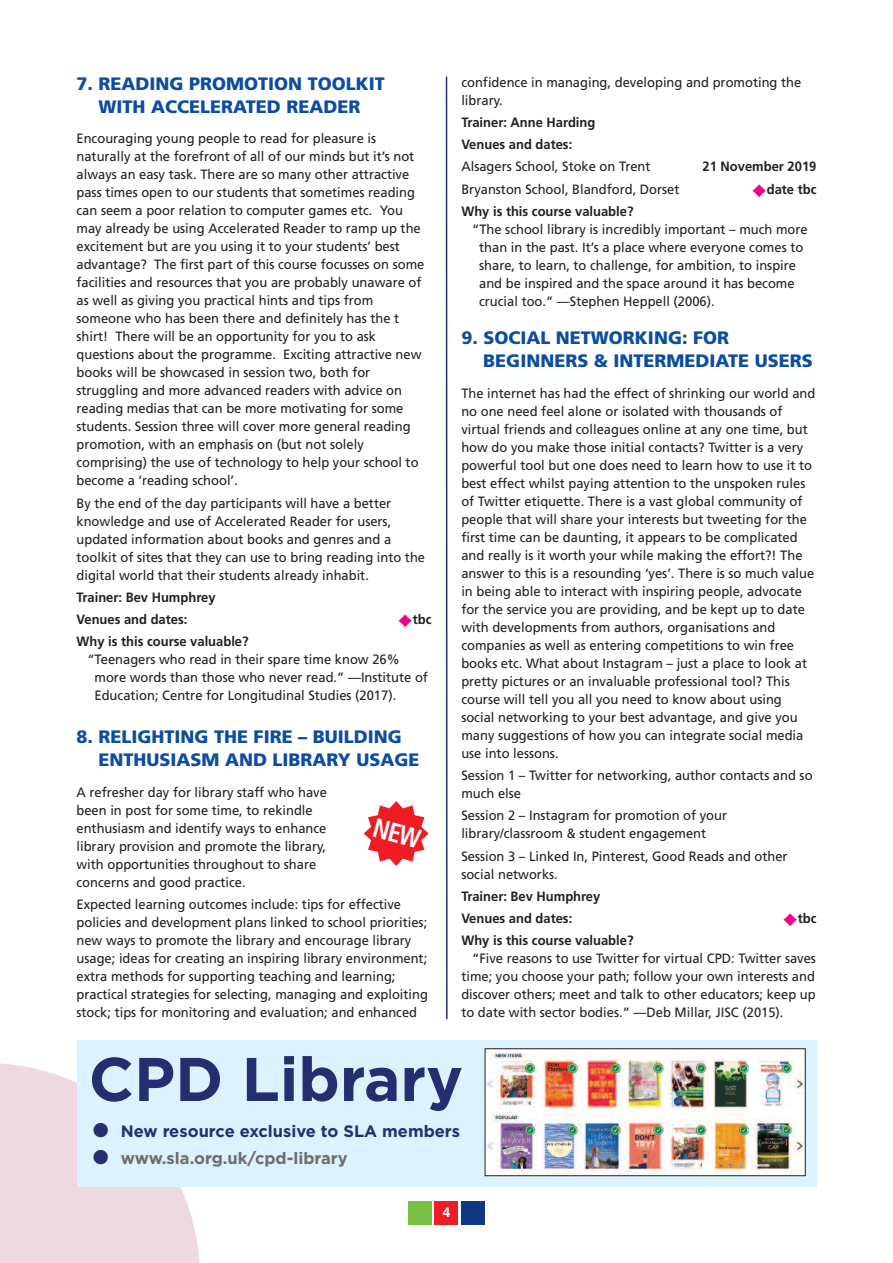
<style>
.page{position:relative;width:893px;height:1263px;background:#fff}
.page>*{position:absolute;margin:0;border:0;box-sizing:border-box;transform-origin:0 0}
.t1{font:700 61.5px "Gotham";color:#252e71}
.t2{font:900 18px/22.5px "Frutiger";color:#0d4da1}
.t3{font:700 16.5px "Gotham";color:#252e71}
.t4{font:700 16.5px "Gotham";color:#6c6d70}
.t5{font:13.5px/18px "Frutiger";color:#231f20;scale:.96 1}
.t6{font:700 13.5px/22.2px "Frutiger";color:#231f20;scale:.96 1}
.t7{font:700 13.5px "Frutiger";color:#fff}
.s1{color:#ed028c}
.s2{font-size:48px}
.s3{font-size:48px;color:#252e71}
</style>
<div class="page">
<div style="left:0;top:1063px;width:200px;height:200px;background:#eed9e0"></div>
<div style="left:408px;top:1201px;width:24px;height:24px;background:#7bc142"></div>
<div style="left:435px;top:1201px;width:23px;height:24px;background:#ee1d23"></div>
<div style="left:461px;top:1201px;width:24px;height:24px;background:#103785"></div>
<hr style="left:446px;top:77px;width:2px;height:942px;background:#252e71">
<div style="left:77px;top:1040px;width:739px;height:146px;background:#dcf2fc"></div>
<img style="left:487px;top:1050px;width:317px;height:124px">
<div style="left:485px;top:1048px;width:321px;height:128px;border:1px solid #231f20"></div>
<svg style="left:364px;top:801px;width:65px;height:65px"></svg>
<p class="t5" style="left:461px;top:74px;width:356px">confidence in managing, developing and promoting the library.</p>
<p class="t6" style="left:461px;top:112px;width:141px">Trainer: Anne Harding<br>Venues and dates:</p>
<p class="t5" style="left:461px;top:159px;width:199px">Alsagers School, Stoke on Trent</p>
<p class="t6" style="left:703px;top:157px;width:120px">21 November 2019</p>
<p class="t5" style="left:461px;top:181px;width:229px">Bryanston School, Blandford, Dorset</p>
<p class="t6" style="left:752px;top:179px;width:69px"><span class="s1">♦</span>date tbc</p>
<p class="t6" style="left:461px;top:201px;width:181px">Why is this course valuable?</p>
<p class="t5" style="left:479px;top:221px;width:344px;text-indent:-7px">“The school library is incredibly important – much more than in the past. It’s a place where everyone comes to share, to learn, to challenge, for ambition, to inspire and be inspired and the space around it has become crucial too.” —Stephen Heppell (2006).</p>
<h2 class="t2" style="left:483px;top:328px;width:331px;text-indent:-22px">9. SOCIAL NETWORKING: FOR<br>BEGINNERS &amp; INTERMEDIATE USERS</h2>
<p class="t5" style="left:461px;top:385px;width:370px">The internet has had the effect of shrinking our world and no one need feel alone or isolated with thousands of virtual friends and colleagues online at any one time, but how do you make those initial contacts? Twitter is a very powerful tool but one does need to learn how to use it to best effect whilst paying attention to the unspoken rules of Twitter etiquette. There is a vast global community of people that will share your interests but tweeting for the first time can be daunting, it appears to be complicated and really is it worth your while making the effort?! The answer to this is a resounding ‘yes’. There is so much value in being able to interact with inspiring people, advocate for the service you are providing, and be kept up to date with developments from authors, organisations and companies as well as entering competitions to win free books etc. What about Instagram – just a place to look at pretty pictures or an invaluable professional tool? This course will tell you all you need to know about using social networking to your best advantage, and give you many suggestions of how you can integrate social media use into lessons.</p>
<p class="t5" style="left:461px;top:767px;width:367px">Session 1 – Twitter for networking, author contacts and so much else</p>
<p class="t5" style="left:461px;top:808px;width:278px">Session 2 – Instagram for promotion of your library/classroom &amp; student engagement</p>
<p class="t5" style="left:461px;top:848px;width:341px">Session 3 – Linked In, Pinterest, Good Reads and other social networks.</p>
<p class="t6" style="left:461px;top:886px;width:146px">Trainer: Bev Humphrey<br>Venues and dates:</p>
<h2 class="t2" style="left:77px;top:74px;width:310px;text-align:center">7. READING PROMOTION TOOLKIT<br>WITH ACCELERATED READER</h2>
<p class="t5" style="left:77px;top:131px;width:364px">Encouraging young people to read for pleasure is naturally at the forefront of all of our minds but it’s not always an easy task. There are so many other attractive pass times open to our students that sometimes reading can seem a poor relation to computer games etc. You may already be using Accelerated Reader to ramp up the excitement but are you using it to your students’ best advantage? The first part of this course focusses on some facilities and resources that you are probably unaware of as well as giving you practical hints and tips from someone who has been there and definitely has the t shirt! There will be an opportunity for you to ask questions about the programme. Exciting attractive new books will be showcased in session two, both for struggling and more advanced readers with advice on reading medias that can be more motivating for some students. Session three will cover more general reading promotion, with an emphasis on (but not solely comprising) the use of technology to help your school to become a ‘reading school’.</p>
<p class="t5" style="left:77px;top:495px;width:365px">By the end of the day participants will have a better knowledge and use of Accelerated Reader for users, updated information about books and genres and a toolkit of sites that they can use to bring reading into the digital world that their students already inhabit.</p>
<p class="t6" style="left:77px;top:587px;width:146px">Trainer: Bev Humphrey<br>Venues and dates:</p>
<p class="t6" style="left:398px;top:609px;width:37px"><span class="s1">♦</span>tbc</p>
<p class="t6" style="left:77px;top:632px;width:181px">Why is this course valuable?</p>
<p class="t5" style="left:95px;top:652px;width:349px;text-indent:-7px">“Teenagers who read in their spare time know 26% more words than those who never read.” —Institute of<br>Education; Centre for Longitudinal Studies (2017).</p>
<h2 class="t2" style="left:98px;top:727px;width:322px;text-indent:-22px">8. RELIGHTING THE FIRE – BUILDING<br>ENTHUSIASM AND LIBRARY USAGE</h2>
<p class="t5" style="left:77px;top:784px;width:262px">A refresher day for library staff who have been in post for some time, to rekindle enthusiasm and identify ways to enhance library provision and promote the library, with opportunities throughout to share concerns and good practice.</p>
<p class="t5" style="left:77px;top:896px;width:368px">Expected learning outcomes include: tips for effective policies and development plans linked to school priorities; new ways to promote the library and encourage library usage; ideas for creating an inspiring library environment; extra methods for supporting teaching and learning; practical strategies for selecting, managing and exploiting stock; tips for monitoring and evaluation; and enhanced</p>
<p class="t6" style="left:783px;top:908px;width:37px"><span class="s1">♦</span>tbc</p>
<p class="t6" style="left:461px;top:930px;width:181px">Why is this course valuable?</p>
<p class="t5" style="left:461px;top:951px;width:371px;text-align:justify;text-indent:11px">“Five reasons to use Twitter for virtual CPD: Twitter saves time; you choose your path; follow your own interests and discover others; meet and talk to other educators; keep up to date with sector bodies.” —Deb Millar, JISC (2015).</p>
<h1 class="t1" style="left:89px;top:1058px;width:376px">CPD Library</h1>
<p class="t3" style="left:89px;top:1125px;width:373px"><span class="s2">•</span> New resource exclusive to SLA members</p>
<p class="t4" style="left:89px;top:1152px;width:260px"><span class="s3">•</span> www.sla.org.uk/cpd-library</p>
<p class="t7" style="left:443px;top:1207px;width:9px">4</p>
</div>
